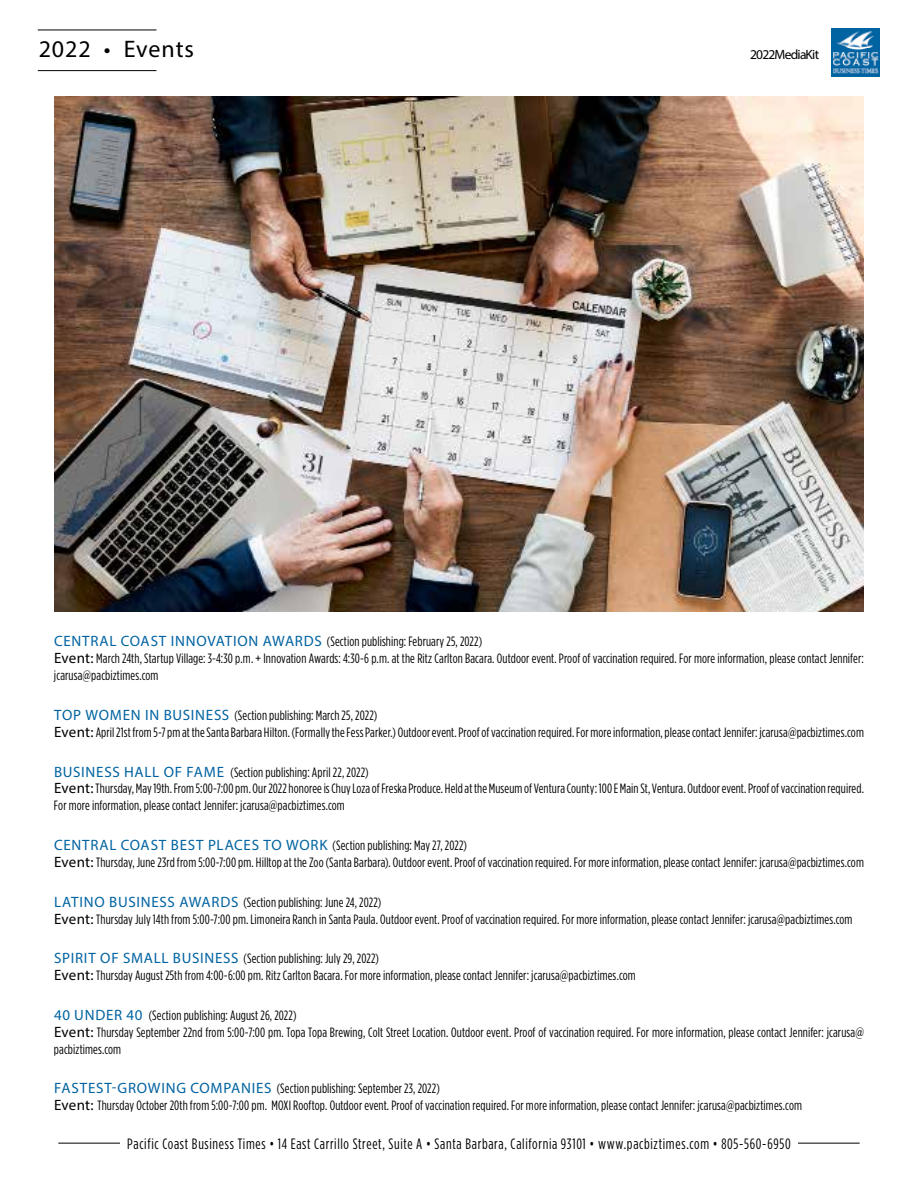
<style>
.page{position:relative;width:918px;height:1188px;background:#fff}
.page>*{position:absolute;margin:0;border:0;box-sizing:border-box;transform-origin:0 0}
.t1{font:24px "Myriad Pro";letter-spacing:.04em;color:#000}
.t2{font:condensed 15px "Gotham HTF";letter-spacing:.045em;color:#000}
.t3{font:condensed 13.5px/16.8px "Gotham HTF";letter-spacing:.01em;color:#000}
.t4{font:13.5px "Myriad Pro";letter-spacing:-.055em;color:#000}
.s1{font-family:"Myriad Pro";font-stretch:normal;font-size:15px;color:#0063a1}
.s2{font-family:"Myriad Pro";font-stretch:normal;font-size:15px}
</style>
<div class="page">
<hr style="left:58px;top:1143px;width:802px;height:1px;background:#000">
<div style="left:120px;top:1136px;width:678px;height:24px;background:#fff"></div>
<img style="left:832px;top:29px;width:47px;height:47px">
<hr style="left:38px;top:70px;width:118px;height:1px;background:#000">
<hr style="left:38px;top:30px;width:118px;height:1px;background:#000">
<img style="left:54px;top:96px;width:810px;height:516px">
<h1 class="t1" style="left:39px;top:34px;width:157px">2022 • Events</h1>
<p class="t4" style="left:750px;top:46px;width:71px">2022 Media Kit</p>
<p class="t3" style="left:54px;top:633px;width:811px"><span class="s1">CENTRAL COAST INNOVATION AWARDS</span> (Section publishing: February 25, 2022)<br><span class="s2">Event:</span> March 24th, Startup Village: 3-4:30 p.m. + Innovation Awards: 4:30-6 p.m. at the Ritz Carlton Bacara. Outdoor event. Proof of vaccination required. For more information, please contact Jennifer: jcarusa@pacbiztimes.com</p>
<p class="t3" style="left:54px;top:707px;width:811px"><span class="s1">TOP WOMEN IN BUSINESS</span> (Section publishing: March 25, 2022)<br><span class="s2">Event:</span> April 21st from 5-7 pm at the Santa Barbara Hilton. (Formally the Fess Parker.) Outdoor event. Proof of vaccination required. For more information, please contact Jennifer: jcarusa@pacbiztimes.com</p>
<p class="t3" style="left:54px;top:763px;width:812px"><span class="s1">BUSINESS HALL OF FAME</span> (Section publishing: April 22, 2022)<br><span class="s2">Event:</span> Thursday, May 19th. From 5:00-7:00 pm. Our 2022 honoree is Chuy Loza of Freska Produce. Held at the Museum of Ventura County: 100 E Main St, Ventura. Outdoor event. Proof of vaccination required.<br>For more information, please contact Jennifer: jcarusa@pacbiztimes.com</p>
<p class="t3" style="left:54px;top:837px;width:811px"><span class="s1">CENTRAL COAST BEST PLACES TO WORK</span> (Section publishing: May 27, 2022)<br><span class="s2">Event:</span> Thursday, June 23rd from 5:00-7:00 pm. Hilltop at the Zoo (Santa Barbara). Outdoor event. Proof of vaccination required. For more information, please contact Jennifer: jcarusa@pacbiztimes.com</p>
<p class="t3" style="left:54px;top:893px;width:800px"><span class="s1">LATINO BUSINESS AWARDS</span> (Section publishing: June 24, 2022)<br><span class="s2">Event:</span> Thursday July 14th from 5:00-7:00 pm. Limoneira Ranch in Santa Paula. Outdoor event. Proof of vaccination required. For more information, please contact Jennifer: jcarusa@pacbiztimes.com</p>
<p class="t3" style="left:54px;top:950px;width:583px"><span class="s1">SPIRIT OF SMALL BUSINESS</span> (Section publishing: July 29, 2022)<br><span class="s2">Event:</span> Thursday August 25th from 4:00-6:00 pm. Ritz Carlton Bacara. For more information, please contact Jennifer: jcarusa@pacbiztimes.com</p>
<p class="t3" style="left:54px;top:1007px;width:811px"><span class="s1">40 UNDER 40</span> (Section publishing: August 26, 2022)<br><span class="s2">Event:</span> Thursday September 22nd from 5:00-7:00 pm. Topa Topa Brewing, Colt Street Location. Outdoor event. Proof of vaccination required. For more information, please contact Jennifer: jcarusa@ pacbiztimes.com</p>
<p class="t3" style="left:54px;top:1080px;width:750px"><span class="s1">FASTEST-GROWING COMPANIES</span> (Section publishing: September 23, 2022)<br><span class="s2">Event:</span> Thursday October 20th from 5:00-7:00 pm. MOXI Rooftop. Outdoor event. Proof of vaccination required. For more information, please contact Jennifer: jcarusa@pacbiztimes.com</p>
<p class="t2" style="left:127px;top:1136px;width:665px">Pacific Coast Business Times • 14 East Carrillo Street, Suite A • Santa Barbara, California 93101 • www.pacbiztimes.com • 805-560-6950</p>
</div>
